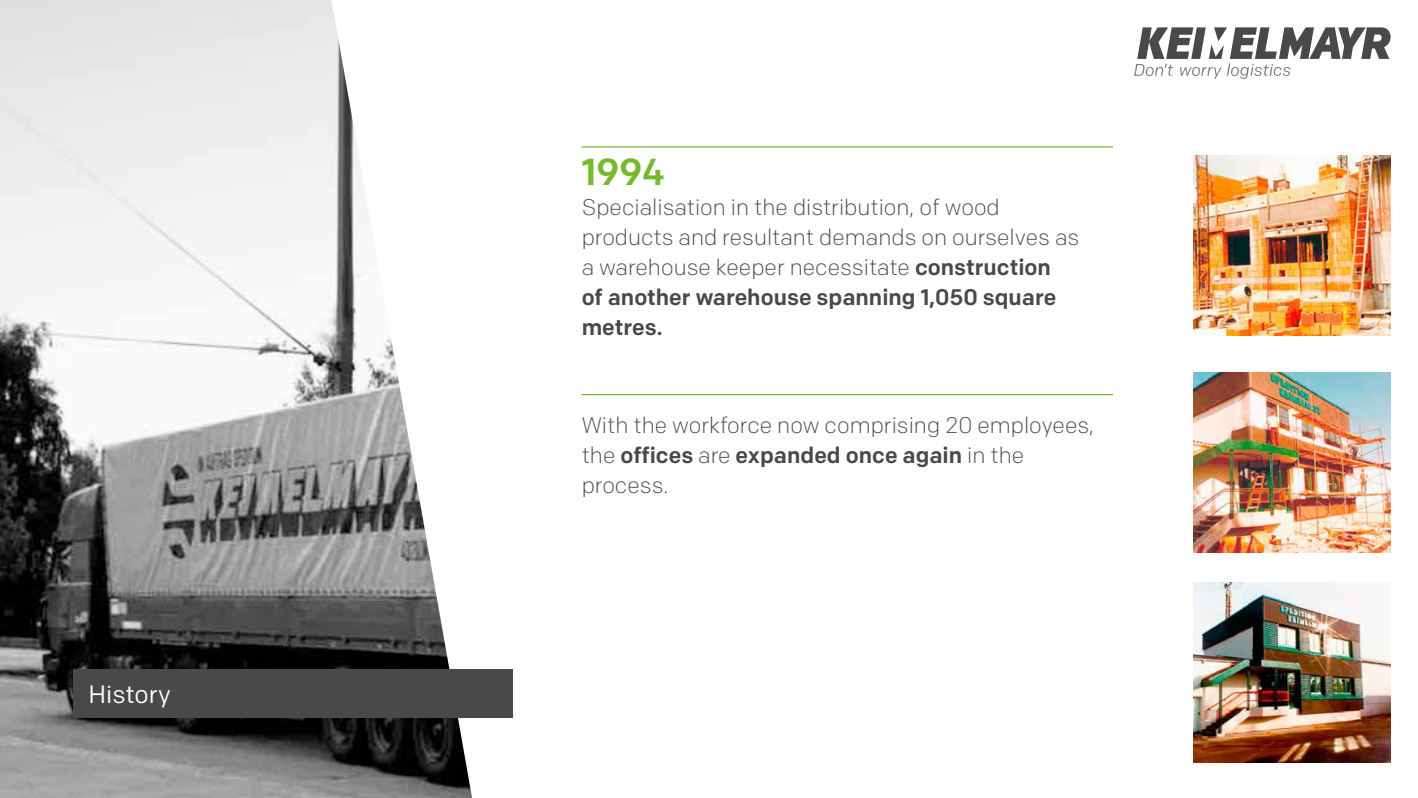
<style>
.page{position:relative;width:1418px;height:798px;background:#fff}
.page>*{position:absolute;margin:0;border:0;box-sizing:border-box;transform-origin:0 0}
.t1{font:500 37.5px "Colfax";color:#76b82e}
.t2{font:25px "Colfax";color:#fff}
.t3{font:300 22.5px/30px "Colfax";color:#494948}
.s1{font-weight:500}
</style>
<div class="page">
<img style="left:0;top:0;width:331px;height:797px">
<svg style="left:331px;top:0;width:653px;height:797px"></svg>
<img style="left:1193px;top:155px;width:197px;height:180px">
<img style="left:1193px;top:372px;width:197px;height:180px">
<img style="left:1193px;top:582px;width:197px;height:180px">
<hr style="left:581px;top:146px;width:531px;height:1px;background:#76b82e">
<hr style="left:581px;top:394px;width:531px;height:1px;background:#76b82e">
<div style="left:74px;top:669px;width:439px;height:48px;background:#494948"></div>
<svg style="left:1134px;top:27px;width:256px;height:52px"></svg>
<p class="t2" style="left:89px;top:678px;width:84px">History</p>
<h1 class="t1" style="left:581px;top:149px;width:85px">1994</h1>
<p class="t3" style="left:581px;top:192px;width:499px">Specialisation in the distribution, of wood products and resultant demands on ourselves as a warehouse keeper necessitate <span class="s1">construction<br>of another warehouse spanning 1,050 square metres.</span></p>
<p class="t3" style="left:581px;top:409px;width:514px">With the workforce now comprising 20 employees, the <span class="s1">offices</span> are <span class="s1">expanded once again</span> in the process.</p>
</div>
